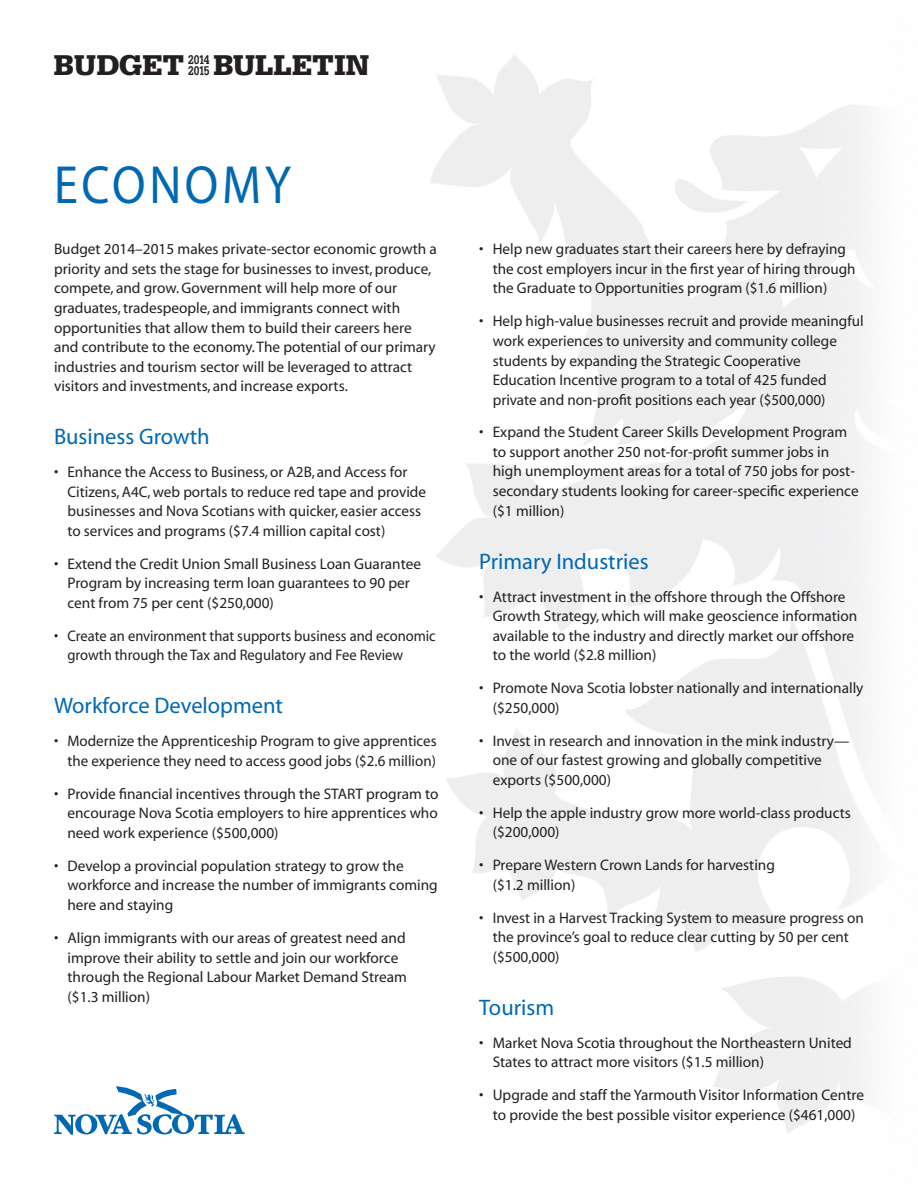
<style>
.page{position:relative;width:918px;height:1188px;background:#fff}
.page>*{position:absolute;margin:0;border:0;box-sizing:border-box;transform-origin:0 0}
.t1{font:54px "Myriad";letter-spacing:.075em;color:#0168b3;scale:.9 1}
.t2{font:900 30.3px "Serifa";color:#231f20}
.t3{font:22.5px "Myriad";color:#0168b3}
.t4{font:15.3px/19.5px "Myriad";color:#231f20}
.t5{font:15.3px/19.5px "Myriad";color:#231f20;scale:.95 1}
.t6{font:700 13.35px/11.1px "Serifa";letter-spacing:-.06em;color:#231f20;scale:.77 1}
</style>
<div class="page">
<svg style="left:54px;top:1086px;width:191px;height:49px"></svg>
<h2 class="t2" style="left:54px;top:47px;width:132px">BUDGET</h2>
<p class="t6" style="left:188px;top:54px;width:29px">2014<br>2015</p>
<h2 class="t2" style="left:214px;top:47px;width:157px">BULLETIN</h2>
<h1 class="t1" style="left:54px;top:158px;width:265px">ECONOMY</h1>
<p class="t4" style="left:54px;top:240px;width:384px">Budget 2014–2015 makes private-sector economic growth a priority and sets the stage for businesses to invest, produce, compete, and grow. Government will help more of our graduates, tradespeople, and immigrants connect with opportunities that allow them to build their careers here and contribute to the economy. The potential of our primary industries and tourism sector will be leveraged to attract visitors and investments, and increase exports.</p>
<h3 class="t3" style="left:54px;top:426px;width:157px">Business Growth</h3>
<p class="t4" style="left:67px;top:463px;width:360px;text-indent:-13px">• Enhance the Access to Business, or A2B, and Access for Citizens, A4C, web portals to reduce red tape and provide businesses and Nova Scotians with quicker, easier access to services and programs ($7.4 million capital cost)</p>
<p class="t4" style="left:67px;top:555px;width:355px;text-indent:-13px">• Extend the Credit Union Small Business Loan Guarantee<br>Program by increasing term loan guarantees to 90 per cent from 75 per cent ($250,000)</p>
<p class="t5" style="left:68px;top:627px;width:389px;text-indent:-14px">• Create an environment that supports business and economic growth through the Tax and Regulatory and Fee Review</p>
<h3 class="t3" style="left:54px;top:695px;width:230px">Workforce Development</h3>
<p class="t4" style="left:54px;top:732px;width:384px;text-align:right">• Modernize the Apprenticeship Program to give apprentices the experience they need to access good jobs ($2.6 million)</p>
<p class="t4" style="left:67px;top:785px;width:372px;text-align:justify;text-indent:-13px">• Provide financial incentives through the START program to encourage Nova Scotia employers to hire apprentices who need work experience ($500,000)</p>
<p class="t4" style="left:67px;top:857px;width:372px;text-indent:-13px">• Develop a provincial population strategy to grow the workforce and increase the number of immigrants coming here and staying</p>
<p class="t4" style="left:67px;top:929px;width:341px;text-indent:-13px">• Align immigrants with our areas of greatest need and improve their ability to settle and join our workforce through the Regional Labour Market Demand Stream ($1.3 million)</p>
<p class="t4" style="left:493px;top:240px;width:364px;text-indent:-13px">• Help new graduates start their careers here by defraying the cost employers incur in the first year of hiring through the Graduate to Opportunities program ($1.6 million)</p>
<p class="t4" style="left:493px;top:312px;width:372px;text-indent:-13px">• Help high-value businesses recruit and provide meaningful work experiences to university and community college students by expanding the Strategic Cooperative Education Incentive program to a total of 425 funded private and non-profit positions each year ($500,000)</p>
<p class="t4" style="left:493px;top:423px;width:367px;text-indent:-13px">• Expand the Student Career Skills Development Program to support another 250 not-for-profit summer jobs in high unemployment areas for a total of 750 jobs for post&shy;secondary students looking for career-specific experience ($1 million)</p>
<h3 class="t3" style="left:479px;top:550px;width:171px">Primary Industries</h3>
<p class="t4" style="left:493px;top:588px;width:366px;text-indent:-13px">• Attract investment in the offshore through the Offshore Growth Strategy, which will make geoscience information available to the industry and directly market our offshore to the world ($2.8 million)</p>
<p class="t4" style="left:493px;top:679px;width:372px;text-indent:-13px">• Promote Nova Scotia lobster nationally and internationally ($250,000)</p>
<p class="t4" style="left:493px;top:732px;width:358px;text-indent:-13px">• Invest in research and innovation in the mink industry— one of our fastest growing and globally competitive exports ($500,000)</p>
<p class="t4" style="left:493px;top:804px;width:360px;text-indent:-13px">• Help the apple industry grow more world-class products ($200,000)</p>
<p class="t4" style="left:493px;top:856px;width:284px;text-indent:-14px">• Prepare Western Crown Lands for harvesting ($1.2 million)</p>
<p class="t4" style="left:493px;top:909px;width:373px;text-indent:-13px">• Invest in a Harvest Tracking System to measure progress on the province’s goal to reduce clear cutting by 50 per cent ($500,000)</p>
<h3 class="t3" style="left:479px;top:996px;width:76px">Tourism</h3>
<p class="t4" style="left:493px;top:1034px;width:361px;text-indent:-13px">• Market Nova Scotia throughout the Northeastern United<br>States to attract more visitors ($1.5 million)</p>
<p class="t4" style="left:479px;top:1086px;width:386px;text-align:center">• Upgrade and staff the Yarmouth Visitor Information Centre to provide the best possible visitor experience ($461,000)</p>
</div>
